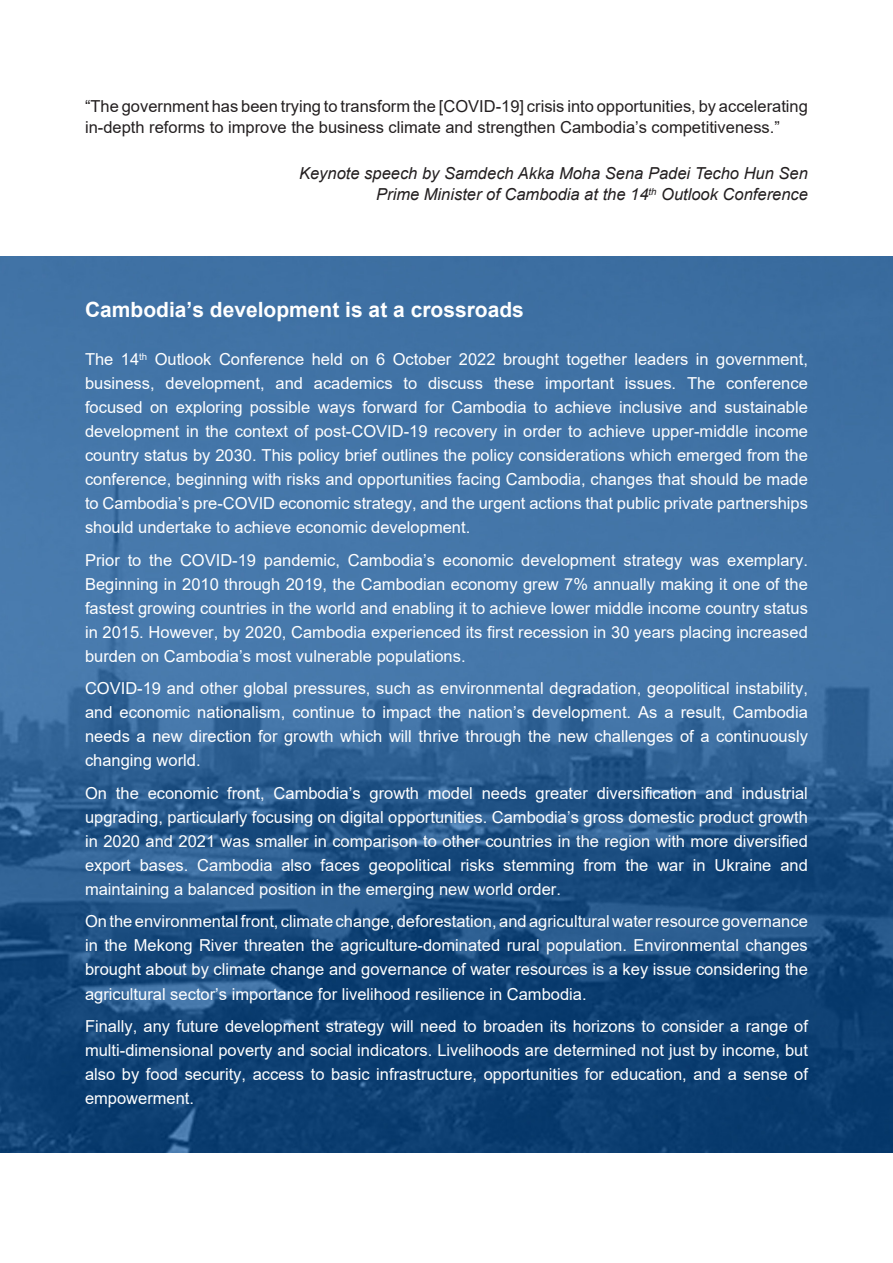
<style>
.page{position:relative;width:893px;height:1263px;background:#fff}
.page>*{position:absolute;margin:0;border:0;box-sizing:border-box;transform-origin:0 0}
.heading_1{font:700 21px "Arial";color:#fff}
.t1{font:16.5px/24px "Arial";color:#fff;text-align:justify}
.t2{font:16.5px/21px "Arial";color:#231f20}
.t3{font:italic 16.5px "Arial";color:#231f20}
</style>
<div class="page">
<img style="left:0;top:257px;width:893px;height:895px">
<p class="t2" style="left:85px;top:96px;width:724px">“The government has been trying to transform the [COVID-19] crisis into opportunities, by accelerating in-depth reforms to improve the business climate and strengthen Cambodia’s competitiveness.”</p>
<p class="t3" style="left:299px;top:163px;width:510px">Keynote speech by Samdech Akka Moha Sena Padei Techo Hun Sen</p>
<p class="t3" style="left:376px;top:184px;width:433px">Prime Minister of Cambodia at the 14<sup>th</sup> Outlook Conference</p>
<p class="heading_1" style="left:85px;top:295px;width:440px">Cambodia’s development is at a crossroads</p>
<p class="t1" style="left:85px;top:347px;width:724px">The 14<sup>th</sup> Outlook Conference held on 6 October 2022 brought together leaders in government, business, development, and academics to discuss these important issues. The conference focused on exploring possible ways forward for Cambodia to achieve inclusive and sustainable development in the context of post-COVID-19 recovery in order to achieve upper-middle income country status by 2030. This policy brief outlines the policy considerations which emerged from the conference, beginning with risks and opportunities facing Cambodia, changes that should be made to Cambodia’s pre-COVID economic strategy, and the urgent actions that public private partnerships should undertake to achieve economic development.</p>
<p class="t1" style="left:85px;top:548px;width:724px">Prior to the COVID-19 pandemic, Cambodia’s economic development strategy was exemplary.<br>Beginning in 2010 through 2019, the Cambodian economy grew 7% annually making it one of the fastest growing countries in the world and enabling it to achieve lower middle income country status in 2015. However, by 2020, Cambodia experienced its first recession in 30 years placing increased burden on Cambodia’s most vulnerable populations.</p>
<p class="t1" style="left:85px;top:676px;width:724px">COVID-19 and other global pressures, such as environmental degradation, geopolitical instability, and economic nationalism, continue to impact the nation’s development. As a result, Cambodia needs a new direction for growth which will thrive through the new challenges of a continuously changing world.</p>
<p class="t1" style="left:85px;top:781px;width:724px">On the economic front, Cambodia’s growth model needs greater diversification and industrial upgrading, particularly focusing on digital opportunities. Cambodia’s gross domestic product growth in 2020 and 2021 was smaller in comparison to other countries in the region with more diversified export bases. Cambodia also faces geopolitical risks stemming from the war in Ukraine and maintaining a balanced position in the emerging new world order.</p>
<p class="t1" style="left:85px;top:909px;width:724px">On the environmental front, climate change, deforestation, and agricultural water resource governance in the Mekong River threaten the agriculture-dominated rural population. Environmental changes brought about by climate change and governance of water resources is a key issue considering the agricultural sector’s importance for livelihood resilience in Cambodia.</p>
<p class="t1" style="left:85px;top:1014px;width:724px">Finally, any future development strategy will need to broaden its horizons to consider a range of multi-dimensional poverty and social indicators. Livelihoods are determined not just by income, but also by food security, access to basic infrastructure, opportunities for education, and a sense of empowerment.</p>
</div>
